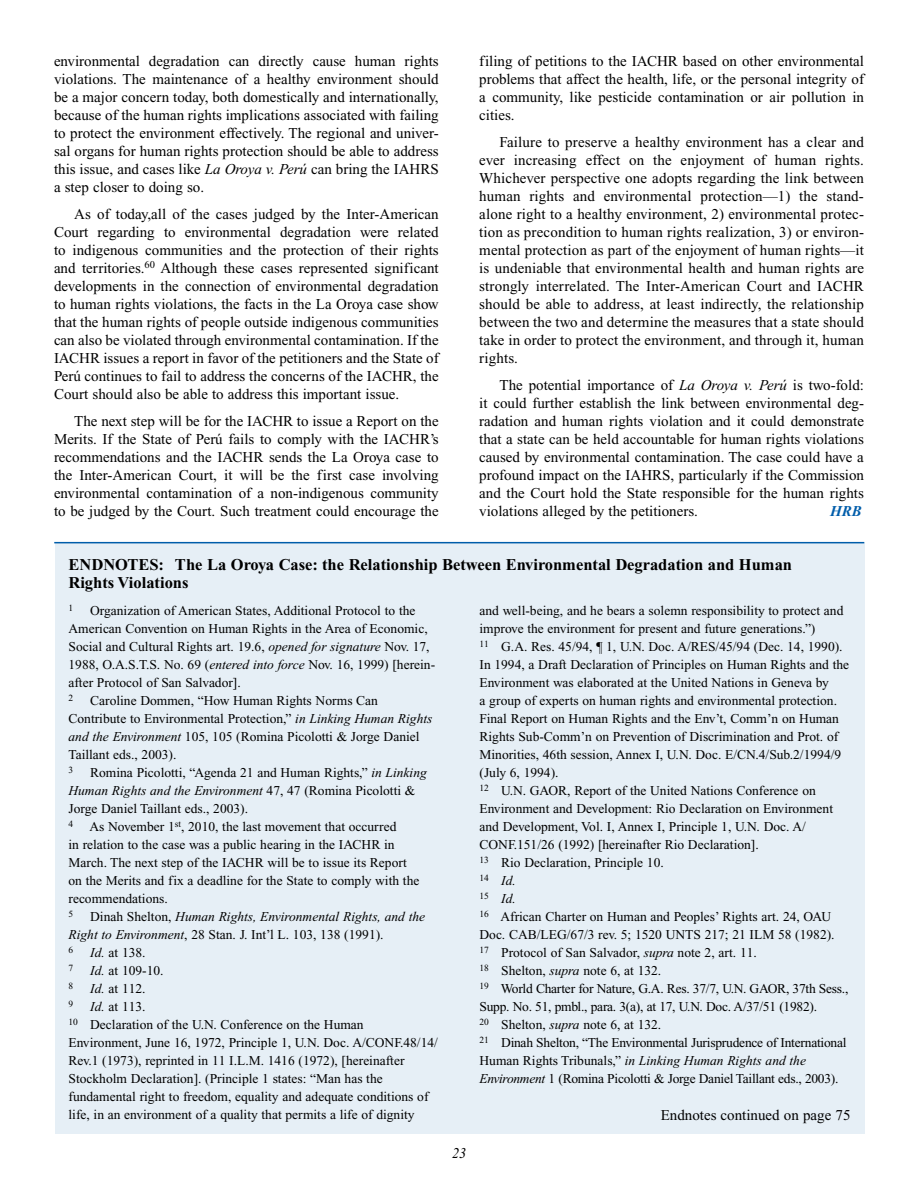
<style>
.page{position:relative;width:918px;height:1188px;background:#fff}
.page>*{position:absolute;margin:0;border:0;box-sizing:border-box;transform-origin:0 0}
.t1{font:700 16.5px/18px "Times New Roman";color:#000}
.t2{font:15px/18px "Times New Roman";color:#000;text-align:justify}
.t3{font:italic 700 15px "Times New Roman";color:#005daa}
.t4{font:italic 15px "Times New Roman";color:#000;scale:.95 1}
.t5{font:13.5px/18px "Times New Roman";color:#000}
.t6{font:italic 13.5px/18px "Times New Roman";color:#000}
.t7{font:9.45px "Times New Roman";color:#000}
.s1{font-style:italic}
.s2{font-style:normal}
</style>
<div class="page">
<div style="left:55px;top:543px;width:809px;height:591px;background:#e6eff6"></div>
<hr style="left:54px;top:542px;width:810px;height:1px;background:#005daa">
<p class="t2" style="left:54px;top:52px;width:386px">environmental degradation can directly cause human rights violations. The maintenance of a healthy environment should be a major concern today, both domestically and internationally, because of the human rights implications associated with failing to protect the environment effectively. The regional and univer&shy;sal organs for human rights protection should be able to address this issue, and cases like <span class="s1">La Oroya v. Perú</span> can bring the IAHRS a step closer to doing so.</p>
<p class="t2" style="left:54px;top:205px;width:386px;text-indent:20px">As of today,all of the cases judged by the Inter-American Court regarding to environmental degradation were related to indigenous communities and the protection of their rights and territories.<sup>60</sup> Although these cases represented significant developments in the connection of environmental degradation to human rights violations, the facts in the La Oroya case show that the human rights of people outside indigenous communities can also be violated through environmental contamination. If the IACHR issues a report in favor of the petitioners and the State of Perú continues to fail to address the concerns of the IACHR, the Court should also be able to address this important issue.</p>
<p class="t2" style="left:54px;top:412px;width:386px;text-indent:20px">The next step will be for the IACHR to issue a Report on the Merits. If the State of Perú fails to comply with the IACHR’s recommendations and the IACHR sends the La Oroya case to the Inter-American Court, it will be the first case involving environmental contamination of a non-indigenous community to be judged by the Court. Such treatment could encourage the</p>
<p class="t2" style="left:479px;top:52px;width:386px">filing of petitions to the IACHR based on other environmental problems that affect the health, life, or the personal integrity of a community, like pesticide contamination or air pollution in cities.</p>
<p class="t2" style="left:479px;top:133px;width:386px;text-indent:20px">Failure to preserve a healthy environment has a clear and ever increasing effect on the enjoyment of human rights.<br>Whichever perspective one adopts regarding the link between human rights and environmental protection—1) the stand&shy;alone right to a healthy environment, 2) environmental protec&shy;tion as precondition to human rights realization, 3) or environ&shy;mental protection as part of the enjoyment of human rights—it is undeniable that environmental health and human rights are strongly interrelated. The Inter-American Court and IACHR should be able to address, at least indirectly, the relationship between the two and determine the measures that a state should take in order to protect the environment, and through it, human rights.</p>
<p class="t2" style="left:479px;top:376px;width:386px;text-indent:20px">The potential importance of <span class="s1">La Oroya v. Perú</span> is two-fold: it could further establish the link between environmental deg&shy;radation and human rights violation and it could demonstrate that a state can be held accountable for human rights violations caused by environmental contamination. The case could have a profound impact on the IAHRS, particularly if the Commission and the Court hold the State responsible for the human rights violations alleged by the petitioners.</p>
<p class="t3" style="left:830px;top:503px;width:33px">HRB</p>
<p class="t1" style="left:68px;top:556px;width:725px">Endnote s: The La Oroya Case: the Relationship Between Environmental Degradation and Human<br>Rights Violations</p>
<p class="t7" style="left:69px;top:603px;width:6px">1</p>
<p class="t5" style="left:69px;top:602px;width:368px;text-indent:22px">Organization of American States, Additional Protocol to the American Convention on Human Rights in the Area of Economic, Social and Cultural Rights art. 19.6, <span class="s1">opened for signature</span> Nov. 17, 1988, O.A.S.T.S. No. 69 (<span class="s1">entered into force</span> Nov. 16, 1999) [herein&shy;after Protocol of San Salvador].</p>
<p class="t7" style="left:69px;top:693px;width:6px">2</p>
<p class="t5" style="left:69px;top:692px;width:365px;text-indent:22px">Caroline Dommen, “How Human Rights Norms Can Contribute to Environmental Protection,” <span class="s1">in Linking Human Rights and the Environment</span> 105, 105 (Romina Picolotti &amp; Jorge Daniel Taillant eds., 2003).</p>
<p class="t7" style="left:69px;top:765px;width:6px">3</p>
<p class="t5" style="left:68px;top:764px;width:360px;text-indent:22px">Romina Picolotti, “Agenda 21 and Human Rights,” <span class="s1">in Linking Human Rights and the Environment</span> 47, 47 (Romina Picolotti &amp; Jorge Daniel Taillant eds., 2003).<br><sup>4</sup> As November 1<sup>st</sup>, 2010, the last movement that occurred<br>in relation to the case was a public hearing in the IACHR in March. The next step of the IACHR will be to issue its Report<br>on the Merits and fix a deadline for the State to comply with the recommendations.</p>
<p class="t7" style="left:69px;top:909px;width:6px">5</p>
<p class="t6" style="left:69px;top:908px;width:358px;text-indent:22px"><span class="s2">Dinah Shelton,</span> Human Rights, Environmental Rights, and the<br>Right to Environment<span class="s2">, 28 Stan. J. Int’l L. 103, 138 (1991).</span></p>
<p class="t7" style="left:69px;top:945px;width:6px">6</p>
<p class="t5" style="left:90px;top:944px;width:57px"><span class="s1">Id.</span> at 138.</p>
<p class="t7" style="left:69px;top:963px;width:6px">7</p>
<p class="t5" style="left:90px;top:962px;width:75px"><span class="s1">Id.</span> at 109-10.</p>
<p class="t7" style="left:69px;top:981px;width:6px">8</p>
<p class="t5" style="left:90px;top:980px;width:57px"><span class="s1">Id.</span> at 112.</p>
<p class="t7" style="left:69px;top:999px;width:6px">9</p>
<p class="t5" style="left:69px;top:998px;width:371px;text-indent:22px"><span class="s1">Id.</span> at 113.<br><sup>10</sup> Declaration of the U.N. Conference on the Human Environment, June 16, 1972, Principle 1, U.N. Doc. A/CONF.48/14/ Rev.1 (1973), reprinted in 11 I.L.M. 1416 (1972), [hereinafter Stockholm Declaration]. (Principle 1 states: “Man has the fundamental right to freedom, equality and adequate conditions of life, in an environment of a quality that permits a life of dignity</p>
<p class="t4" style="left:452px;top:1145px;width:16px">23</p>
<p class="t5" style="left:480px;top:602px;width:371px">and well-being, and he bears a solemn responsibility to protect and improve the environment for present and future generations.”)<br><sup>11</sup> G.A. Res. 45/94, ¶ 1, U.N. Doc. A/RES/45/94 (Dec. 14, 1990).<br>In 1994, a Draft Declaration of Principles on Human Rights and the Environment was elaborated at the United Nations in Geneva by<br>a group of experts on human rights and environmental protection.<br>Final Report on Human Rights and the Env’t, Comm’n on Human Rights Sub-Comm’n on Prevention of Discrimination and Prot. of Minorities, 46th session, Annex I, U.N. Doc. E/CN.4/Sub.2/1994/9 (July 6, 1994).<br><sup>12</sup> U.N. GAOR, Report of the United Nations Conference on Environment and Development: Rio Declaration on Environment and Development, Vol. I, Annex I, Principle 1, U.N. Doc. A/ CONF.151/26 (1992) [hereinafter Rio Declaration].<br><sup>13</sup> Rio Declaration, Principle 10.<br><sup>14</sup> <span class="s1">Id.<br></span><sup>15</sup> <span class="s1">Id.<br></span><sup>16</sup> African Charter on Human and Peoples’ Rights art. 24, OAU Doc. CAB/LEG/67/3 rev. 5; 1520 UNTS 217; 21 ILM 58 (1982).<br><sup>17</sup> Protocol of San Salvador, <span class="s1">supra</span> note 2, art. 11.<br><sup>18</sup> Shelton, <span class="s1">supra</span> note 6, at 132.<br><sup>19</sup> World Charter for Nature, G.A. Res. 37/7, U.N. GAOR, 37th Sess., Supp. No. 51, pmbl., para. 3(a), at 17, U.N. Doc. A/37/51 (1982).<br><sup>20</sup> Shelton, <span class="s1">supra</span> note 6, at 132.<br><sup>21</sup> Dinah Shelton, “The Environmental Jurisprudence of International Human Rights Tribunals,” <span class="s1">in Linking Human Rights and the Environment</span> 1 (Romina Picolotti &amp; Jorge Daniel Taillant eds., 2003).</p>
<p class="t2" style="left:661px;top:1106px;width:191px">Endnotes continued on page 75</p>
</div>
